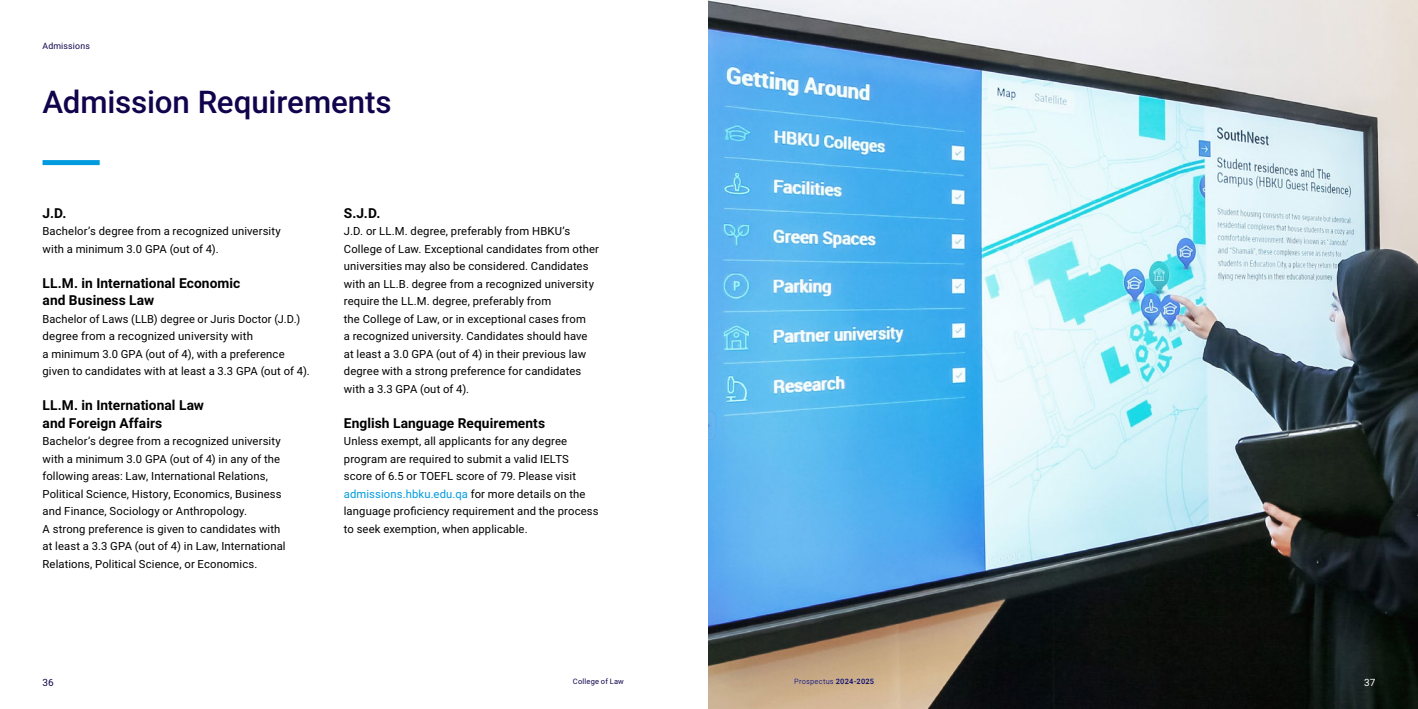
<style>
.page{position:relative;width:1418px;height:709px;background:#fff}
.page>*{position:absolute;margin:0;border:0;box-sizing:border-box;transform-origin:0 0}
.t1{font:500 31.25px "HBKU";letter-spacing:-.005em;color:#11034c}
.t2{font:700 13.75px/17.5px "HBKU";letter-spacing:.005em;color:#000}
.t3{font:11.25px/17.5px "HBKU";letter-spacing:.01em;color:#000}
.t4{font:10px "HBKU";color:#11034c}
.t5{font:10px "HBKU";color:#fff}
.t6{font:8.75px "HBKU";letter-spacing:.02em;color:#11034c}
.t7{font:7.5px "HBKU";letter-spacing:.025em;color:#11034c}
.s1{color:#009bdf}
.s2{font-weight:700}
</style>
<div class="page">
<img style="left:709px;top:0;width:708px;height:709px">
<div style="left:43px;top:160px;width:57px;height:5px;background:#009bdf"></div>
<p class="t6" style="left:43px;top:40px;width:49px">Admissions</p>
<h1 class="t1" style="left:43px;top:79px;width:351px">Admission Requirements</h1>
<p class="t2" style="left:43px;top:204px;width:26px">J.D.</p>
<p class="t3" style="left:43px;top:223px;width:240px">Bachelor’s degree from a recognized university with a minimum 3.0 GPA (out of 4).</p>
<p class="t2" style="left:43px;top:274px;width:199px">LL.M. in International Economic and Business Law</p>
<p class="t3" style="left:43px;top:310px;width:269px">Bachelor of Laws (LLB) degree or Juris Doctor (J.D.) degree from a recognized university with<br>a minimum 3.0 GPA (out of 4), with a preference given to candidates with at least a 3.3 GPA (out of 4).</p>
<p class="t2" style="left:43px;top:397px;width:163px">LL.M. in International Law and Foreign Affairs</p>
<p class="t3" style="left:43px;top:433px;width:244px">Bachelor’s degree from a recognized university with a minimum 3.0 GPA (out of 4) in any of the following areas: Law, International Relations, Political Science, History, Economics, Business and Finance, Sociology or Anthropology.<br>A strong preference is given to candidates with at least a 3.3 GPA (out of 4) in Law, International Relations, Political Science, or Economics.</p>
<p class="t2" style="left:344px;top:204px;width:38px">S.J.D.</p>
<p class="t3" style="left:344px;top:223px;width:257px">J.D. or LL.M. degree, preferably from HBKU’s College of Law. Exceptional candidates from other universities may also be considered. Candidates with an LL.B. degree from a recognized university require the LL.M. degree, preferably from<br>the College of Law, or in exceptional cases from<br>a recognized university. Candidates should have at least a 3.0 GPA (out of 4) in their previous law degree with a strong preference for candidates with a 3.3 GPA (out of 4).</p>
<p class="t2" style="left:344px;top:414px;width:203px">English Language Requirements</p>
<p class="t3" style="left:344px;top:433px;width:256px">Unless exempt, all applicants for any degree program are required to submit a valid IELTS score of 6.5 or TOEFL score of 79. Please visit <span class="s1">admissions.hbku.edu.qa</span> for more details on the language proficiency requirement and the process to seek exemption, when applicable.</p>
<p class="t4" style="left:43px;top:675px;width:13px">36</p>
<p class="t7" style="left:573px;top:676px;width:52px">College of Law</p>
<p class="t7" style="left:794px;top:676px;width:82px">Prospectus <span class="s2">2024-2025</span></p>
<p class="t5" style="left:1364px;top:675px;width:13px">37</p>
</div>
